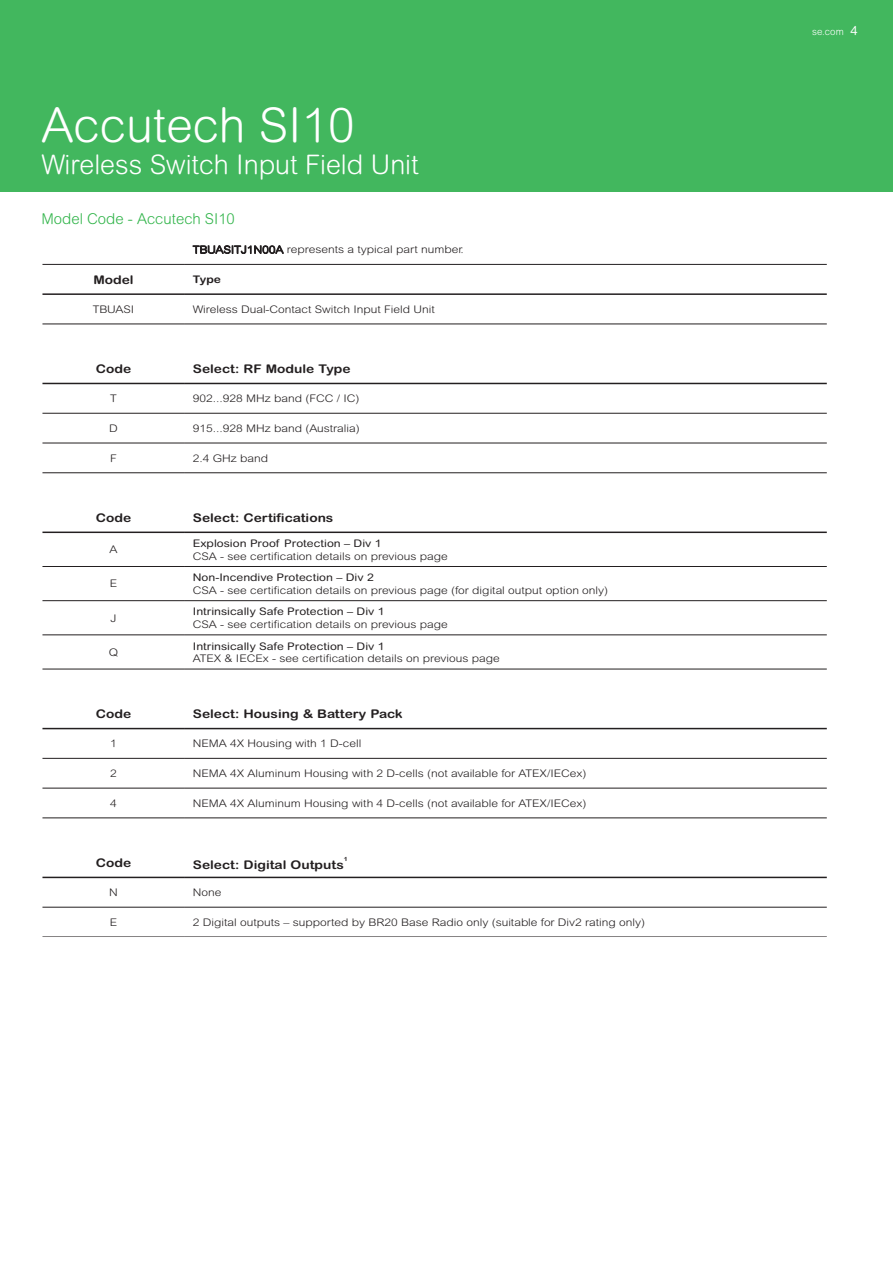
<style>
.page{position:relative;width:893px;height:1263px;background:#fff}
.page>*{position:absolute;margin:0;border:0;box-sizing:border-box;transform-origin:0 0}
.t1{font:300 48px "Arial Rounded MT Std";color:#fff}
.t2{font:300 27px "Arial Rounded MT Std";color:#fff}
.t3{font:300 15px "Arial Rounded MT Std";color:#31b44a}
.t4{font:700 12px "Arial Rounded MT Std";color:#231f20;scale:1.15 1}
.t5{font:300 10.5px "Arial Rounded MT Std";color:#231f20;scale:1.15 1}
.t6{font:10.5px "Arial Rounded MT Std";color:#231f20;scale:1.15 1}
.t7{font:700 10.5px "Arial Rounded MT Std";color:#231f20;scale:1.15 1}
.t8{font:300 9.75px "Arial Rounded MT Std";color:#fff}
.t9{font:700 5.7px "Arial Rounded MT Std";color:#231f20;scale:1.15 1}
.s1{font-weight:400;font-size:12.75px}
</style>
<div class="page">
<div style="left:0;top:0;width:893px;height:191px;background:#42b75e"></div>
<svg style="left:43px;top:263px;width:783px;height:644px"></svg>
<hr style="left:42px;top:324px;width:143px;height:1px;background:#231f20">
<hr style="left:185px;top:324px;width:642px;height:1px;background:#231f20">
<hr style="left:42px;top:413px;width:143px;height:1px;background:#231f20">
<hr style="left:185px;top:413px;width:642px;height:1px;background:#231f20">
<hr style="left:42px;top:443px;width:143px;height:1px;background:#231f20">
<hr style="left:185px;top:443px;width:642px;height:1px;background:#231f20">
<hr style="left:42px;top:472px;width:143px;height:1px;background:#231f20">
<hr style="left:185px;top:472px;width:642px;height:1px;background:#231f20">
<hr style="left:42px;top:566px;width:143px;height:1px;background:#231f20">
<hr style="left:185px;top:566px;width:642px;height:1px;background:#231f20">
<hr style="left:42px;top:600px;width:143px;height:1px;background:#231f20">
<hr style="left:185px;top:600px;width:642px;height:1px;background:#231f20">
<hr style="left:42px;top:635px;width:143px;height:1px;background:#231f20">
<hr style="left:185px;top:635px;width:642px;height:1px;background:#231f20">
<hr style="left:42px;top:669px;width:143px;height:1px;background:#231f20">
<hr style="left:185px;top:669px;width:642px;height:1px;background:#231f20">
<hr style="left:42px;top:758px;width:143px;height:1px;background:#231f20">
<hr style="left:185px;top:758px;width:642px;height:1px;background:#231f20">
<hr style="left:42px;top:788px;width:143px;height:1px;background:#231f20">
<hr style="left:185px;top:788px;width:642px;height:1px;background:#231f20">
<hr style="left:42px;top:818px;width:143px;height:1px;background:#231f20">
<hr style="left:185px;top:818px;width:642px;height:1px;background:#231f20">
<hr style="left:42px;top:907px;width:143px;height:1px;background:#231f20">
<hr style="left:185px;top:907px;width:642px;height:1px;background:#231f20">
<hr style="left:42px;top:264px;width:143px;height:1px;background:#231f20">
<hr style="left:185px;top:264px;width:642px;height:1px;background:#231f20">
<hr style="left:42px;top:293px;width:143px;height:2px;background:#231f20">
<hr style="left:185px;top:293px;width:642px;height:2px;background:#231f20">
<hr style="left:42px;top:383px;width:143px;height:1px;background:#231f20">
<hr style="left:185px;top:383px;width:642px;height:1px;background:#231f20">
<hr style="left:42px;top:531px;width:143px;height:2px;background:#231f20">
<hr style="left:185px;top:531px;width:642px;height:2px;background:#231f20">
<hr style="left:42px;top:728px;width:143px;height:1px;background:#231f20">
<hr style="left:185px;top:728px;width:642px;height:1px;background:#231f20">
<hr style="left:42px;top:877px;width:143px;height:1px;background:#231f20">
<hr style="left:185px;top:877px;width:642px;height:1px;background:#231f20">
<svg style="left:192px;top:245px;width:92px;height:9px"></svg>
<h1 class="t1" style="left:41px;top:97px;width:315px">Accutech SI10</h1>
<h2 class="t2" style="left:41px;top:149px;width:379px">Wireless Switch Input Field Unit</h2>
<h3 class="t3" style="left:41px;top:210px;width:195px">Model Code - Accutech SI10</h3>
<p class="t5" style="left:193px;top:244px;width:237px">TBUASITJ1N00A represents a typical part number.</p>
<p class="t4" style="left:93px;top:272px;width:36px">Model</p>
<p class="t7" style="left:193px;top:273px;width:26px">Type</p>
<p class="t5" style="left:93px;top:303px;width:38px">TBUASI</p>
<p class="t5" style="left:193px;top:303px;width:212px">Wireless Dual-Contact Switch Input Field Unit</p>
<p class="t4" style="left:96px;top:362px;width:32px">Code</p>
<p class="t4" style="left:193px;top:362px;width:139px">Select: RF Module Type</p>
<p class="t5" style="left:110px;top:392px;width:7px">T</p>
<p class="t5" style="left:193px;top:392px;width:146px">902...928 MHz band (FCC / IC)</p>
<p class="t5" style="left:109px;top:422px;width:9px">D</p>
<p class="t5" style="left:193px;top:422px;width:147px">915...928 MHz band (Australia)</p>
<p class="t5" style="left:110px;top:452px;width:7px">F</p>
<p class="t5" style="left:193px;top:452px;width:67px">2.4 GHz band</p>
<p class="t4" style="left:96px;top:510px;width:32px">Code</p>
<p class="t4" style="left:193px;top:510px;width:124px">Select: Certifications</p>
<p class="t5" style="left:110px;top:543px;width:8px">A</p>
<p class="t6" style="left:193px;top:537px;width:166px">Explosion Proof Protection – Div 1</p>
<p class="t5" style="left:193px;top:550px;width:223px">CSA - see certification details on previous page</p>
<p class="t5" style="left:110px;top:578px;width:8px">E</p>
<p class="t5" style="left:111px;top:612px;width:7px">J</p>
<p class="t5" style="left:109px;top:646px;width:10px">Q</p>
<p class="t6" style="left:193px;top:571px;width:159px">Non-Incendive Protection – Div 2</p>
<p class="t5" style="left:193px;top:584px;width:363px">CSA - see certification details on previous page (for digital output option only)</p>
<p class="t6" style="left:193px;top:605px;width:168px">Intrinsically Safe Protection – Div 1</p>
<p class="t5" style="left:193px;top:618px;width:223px">CSA - see certification details on previous page</p>
<p class="t6" style="left:193px;top:640px;width:168px">Intrinsically Safe Protection – Div 1</p>
<p class="t5" style="left:193px;top:652px;width:268px">ATEX &amp; IECEx - see certification details on previous page</p>
<p class="t4" style="left:96px;top:707px;width:32px">Code</p>
<p class="t4" style="left:193px;top:707px;width:184px">Select: Housing &amp; Battery Pack</p>
<p class="t5" style="left:110px;top:737px;width:7px">1</p>
<p class="t5" style="left:193px;top:737px;width:148px">NEMA 4X Housing with 1 D-cell</p>
<p class="t5" style="left:110px;top:767px;width:7px">2</p>
<p class="t5" style="left:193px;top:767px;width:344px">NEMA 4X Aluminum Housing with 2 D-cells (not available for ATEX/IECex)</p>
<p class="t5" style="left:110px;top:797px;width:7px">4</p>
<p class="t5" style="left:193px;top:797px;width:344px">NEMA 4X Aluminum Housing with 4 D-cells (not available for ATEX/IECex)</p>
<p class="t9" style="left:344px;top:856px;width:5px">1</p>
<p class="t4" style="left:96px;top:856px;width:32px">Code</p>
<p class="t4" style="left:193px;top:857px;width:133px">Select: Digital Outputs</p>
<p class="t5" style="left:109px;top:886px;width:9px">N</p>
<p class="t5" style="left:193px;top:886px;width:26px">None</p>
<p class="t5" style="left:110px;top:916px;width:8px">E</p>
<p class="t5" style="left:193px;top:916px;width:395px">2 Digital outputs – supported by BR20 Base Radio only (suitable for Div2 rating only)</p>
<p class="t8" style="left:812px;top:26px;width:47px">se.com <span class="s1">4</span></p>
</div>
